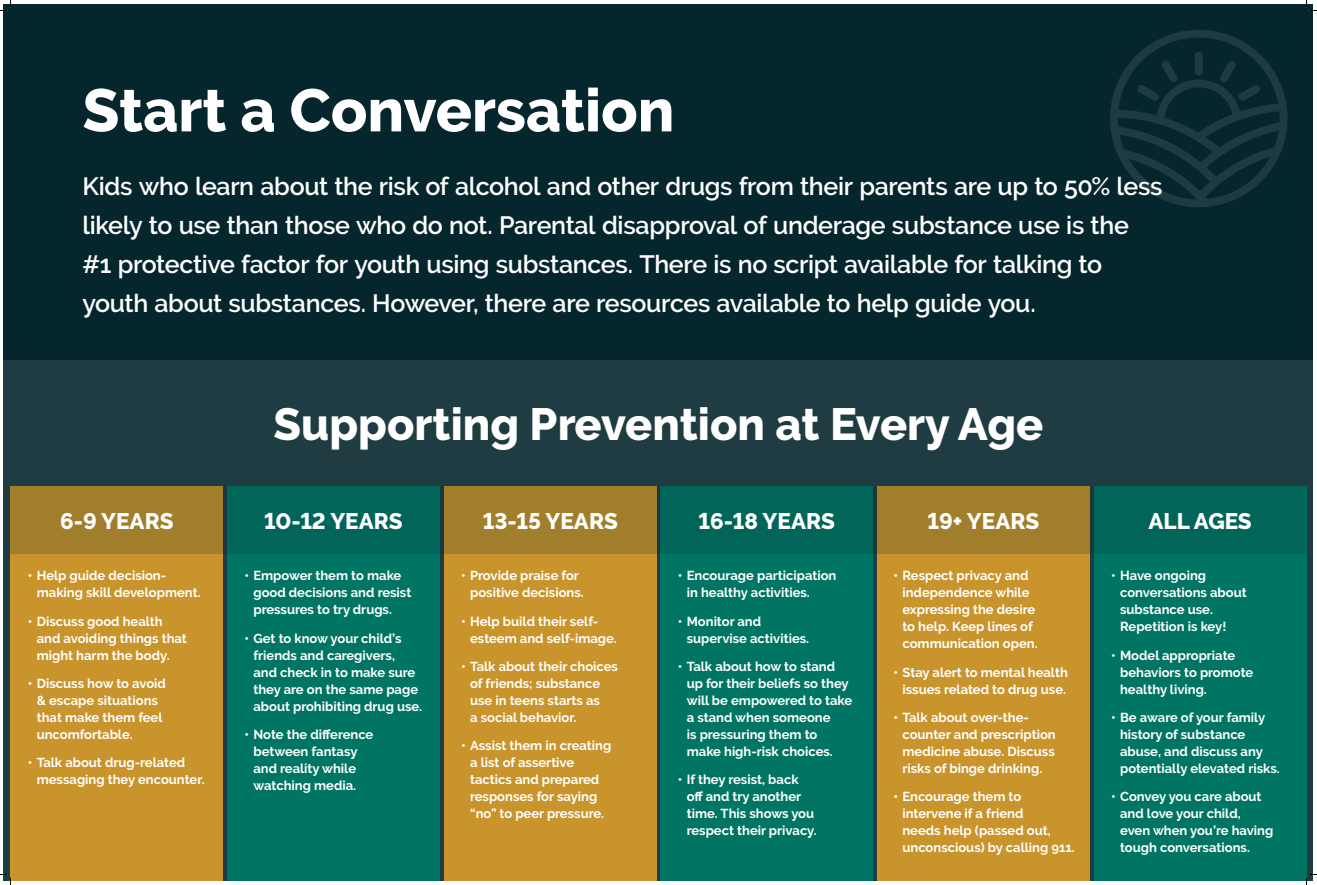
<style>
.page{position:relative;width:1317px;height:885px;background:#fff}
.page>*{position:absolute;margin:0;border:0;box-sizing:border-box;transform-origin:0 0}
.t1{font:800 60px "Raleway";color:#fff}
.t2{font:800 45px "Raleway";color:#fff}
.Body_-_Small{font:600 25px/39px "Raleway";letter-spacing:-.015em;color:#fff}
.t3{font:800 22.5px "Raleway";color:#fff}
.t4{font:700 13px/17px "Raleway";color:#fff}
</style>
<div class="page">
<div style="left:4px;top:360px;width:1309px;height:521px;background:#1f3c42"></div>
<div style="left:4px;top:4px;width:1309px;height:356px;background:#06262d"></div>
<svg style="left:1110px;top:30px;width:178px;height:177px"></svg>
<div style="left:10px;top:486px;width:213px;height:395px;background:#c8942b"></div>
<div style="left:227px;top:486px;width:213px;height:395px;background:#007564"></div>
<div style="left:444px;top:486px;width:212px;height:395px;background:#c8942b"></div>
<div style="left:877px;top:486px;width:213px;height:395px;background:#c8942b"></div>
<div style="left:661px;top:486px;width:212px;height:395px;background:#007564"></div>
<div style="left:1094px;top:486px;width:212px;height:395px;background:#007564"></div>
<svg style="left:10px;top:486px;width:1296px;height:67px"></svg>
<svg style="left:0;top:0;width:11px;height:11px"></svg>
<svg style="left:0;top:874px;width:11px;height:11px"></svg>
<svg style="left:1306px;top:0;width:11px;height:11px"></svg>
<svg style="left:1306px;top:874px;width:11px;height:11px"></svg>
<p class="t1" style="left:82px;top:76px;width:593px">Start a Conversation</p>
<p class="Body_-_Small" style="left:82px;top:167px;width:1082px">Kids who learn about the risk of alcohol and other drugs from their parents are up to 50% less likely to use than those who do not. Parental disapproval of underage substance use is the #1 protective factor for youth using substances. There is no script available for talking to youth about substances. However, there are resources available to help guide you.</p>
<p class="t2" style="left:274px;top:399px;width:771px">Supporting Prevention at Every Age</p>
<h3 class="t3" style="left:60px;top:509px;width:115px">6-9 YEARS</h3>
<h3 class="t3" style="left:264px;top:509px;width:140px">10-12 YEARS</h3>
<h3 class="t3" style="left:483px;top:509px;width:137px">13-15 YEARS</h3>
<h3 class="t3" style="left:699px;top:509px;width:138px">16-18 YEARS</h3>
<h3 class="t3" style="left:928px;top:509px;width:113px">19+ YEARS</h3>
<h3 class="t3" style="left:1149px;top:509px;width:105px">ALL AGES</h3>
<p class="t4" style="left:37px;top:567px;width:165px;text-indent:-9px">• Help guide decision&shy;making skill development.</p>
<p class="t4" style="left:37px;top:613px;width:152px;text-indent:-9px">• Discuss good health and avoiding things that might harm the body.</p>
<p class="t4" style="left:37px;top:675px;width:131px;text-indent:-9px">• Discuss how to avoid &amp; escape situations that make them feel uncomfortable.</p>
<p class="t4" style="left:37px;top:754px;width:169px;text-indent:-9px">• Talk about drug-related messaging they encounter.</p>
<p class="t4" style="left:253px;top:567px;width:159px;text-indent:-9px">• Empower them to make good decisions and resist pressures to try drugs.</p>
<p class="t4" style="left:253px;top:630px;width:170px;text-indent:-9px">• Get to know your child’s friends and caregivers,<br>and check in to make sure they are on the same page about prohibiting drug use.</p>
<p class="t4" style="left:253px;top:726px;width:121px;text-indent:-9px">• Note the difference between fantasy and reality while watching media.</p>
<p class="t4" style="left:470px;top:567px;width:115px;text-indent:-9px">• Provide praise for positive decisions.</p>
<p class="t4" style="left:470px;top:613px;width:148px;text-indent:-9px">• Help build their self&shy;esteem and self-image.</p>
<p class="t4" style="left:470px;top:658px;width:149px;text-indent:-9px">• Talk about their choices of friends; substance use in teens starts as<br>a social behavior.</p>
<p class="t4" style="left:470px;top:737px;width:143px;text-indent:-9px">• Assist them in creating a list of assertive tactics and prepared responses for saying “no” to peer pressure.</p>
<p class="t4" style="left:687px;top:567px;width:151px;text-indent:-9px">• Encourage participation in healthy activities.</p>
<p class="t4" style="left:687px;top:613px;width:124px;text-indent:-9px">• Monitor and supervise activities.</p>
<p class="t4" style="left:687px;top:658px;width:167px;text-indent:-9px">• Talk about how to stand up for their beliefs so they will be empowered to take a stand when someone<br>is pressuring them to make high-risk choices.</p>
<p class="t4" style="left:687px;top:771px;width:131px;text-indent:-9px">• If they resist, back off and try another time. This shows you respect their privacy.</p>
<p class="t4" style="left:902px;top:567px;width:137px;text-indent:-9px">• Respect privacy and independence while expressing the desire to help. Keep lines of communication open.</p>
<p class="t4" style="left:893px;top:664px;width:176px;text-align:center">• Stay alert to mental health issues related to drug use.</p>
<p class="t4" style="left:902px;top:709px;width:155px;text-indent:-9px">• Talk about over-the&shy;counter and prescription medicine abuse. Discuss risks of binge drinking.</p>
<p class="t4" style="left:902px;top:788px;width:174px;text-indent:-9px">• Encourage them to intervene if a friend<br>needs help (passed out, unconscious) by calling 911.</p>
<p class="t4" style="left:1120px;top:567px;width:128px;text-indent:-9px">• Have ongoing conversations about substance use.<br>Repetition is key!</p>
<p class="t4" style="left:1120px;top:647px;width:135px;text-indent:-9px">• Model appropriate behaviors to promote healthy living.</p>
<p class="t4" style="left:1120px;top:709px;width:161px;text-indent:-9px">• Be aware of your family history of substance abuse, and discuss any potentially elevated risks.</p>
<p class="t4" style="left:1120px;top:788px;width:155px;text-indent:-9px">• Convey you care about and love your child, even when you’re having tough conversations.</p>
</div>
